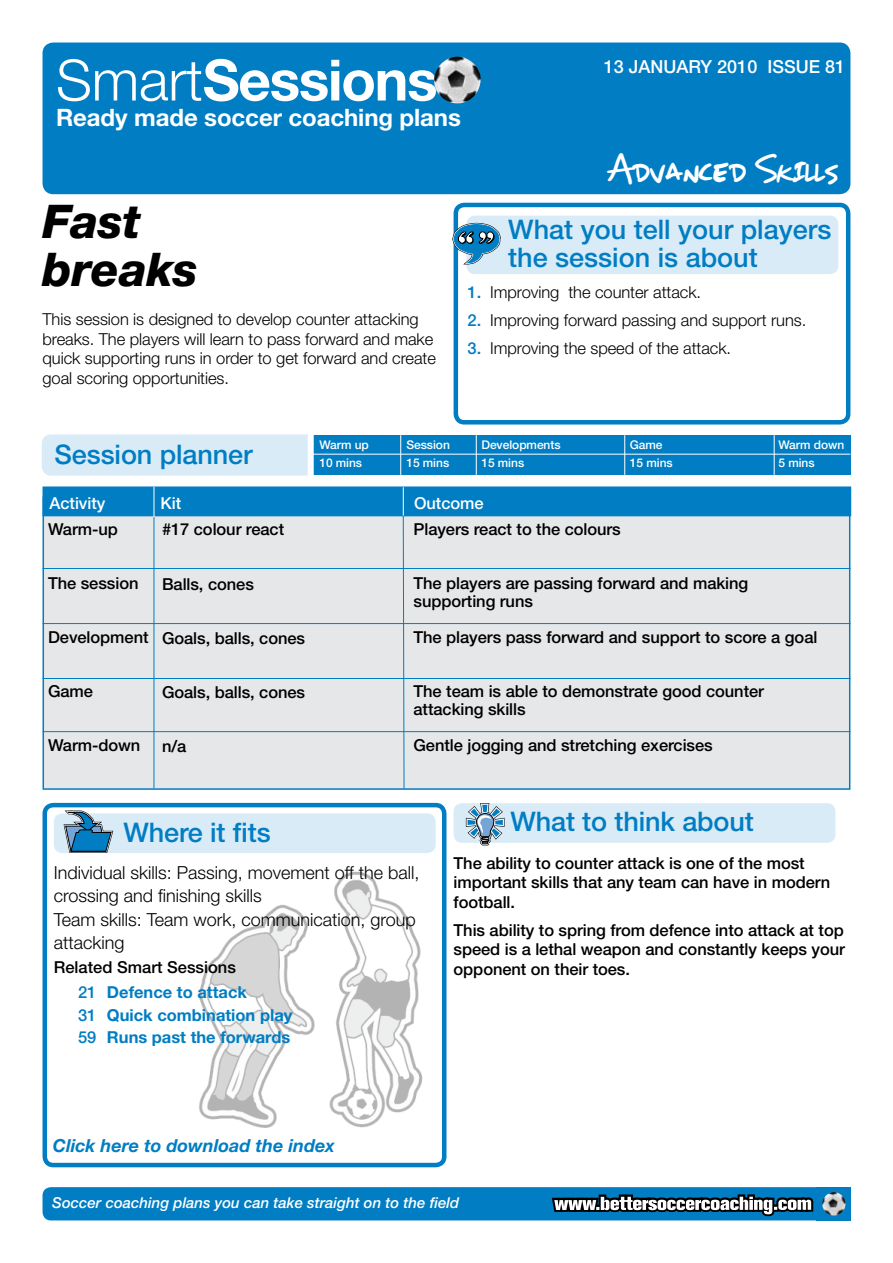
<style>
.page{position:relative;width:893px;height:1263px;background:#fff}
.page>*{position:absolute;margin:0;border:0;box-sizing:border-box;transform-origin:0 0}
.t1{font:700 57px "Helvetica Neue";letter-spacing:-.025em;color:#fff}
.t2{font:italic 800 46.5px/48px "Helvetica Neue";letter-spacing:-.005em;color:#000}
.t3{font:31.5px "mizike";color:#fff}
.t4{font:500 27px/28.5px "Helvetica Neue";color:#007dc3}
.t5{font:700 24px "Helvetica Neue";letter-spacing:-.005em;color:#fff}
.t6{font:300 18px/22.5px "Helvetica Neue";color:#000}
.t7{font:italic 700 18px "Helvetica Neue";color:#007dc3}
.t8{font:500 18px "Helvetica Neue";color:#fff}
.t9{font:500 16.5px/19.5px "Helvetica Neue";letter-spacing:-.005em;color:#000}
.t10{font:300 16.5px/19.5px "Helvetica Neue";letter-spacing:-.005em;color:#000}
.t11{font:700 16.5px/22.5px "Helvetica Neue";color:#007dc3}
.t12{font:500 16.5px "Helvetica Neue";letter-spacing:-.005em;color:#fff}
.t13{font:italic 500 15px "Helvetica Neue";color:#fff}
.t14{font:500 12px "Helvetica Neue";letter-spacing:-.005em;color:#fff}
.s1{font-weight:300}
.s2{font-weight:500;color:#007dc3}
.s3{color:#007dc3}
.s4{font-weight:700;color:#007dc3}
.s5{font-weight:500}
</style>
<div class="page">
<img style="left:199px;top:851px;width:234px;height:277px">
<div style="left:43px;top:803px;width:403px;height:364px;border:4px solid #007dc3;border-radius:9px"></div>
<div style="left:454px;top:203px;width:396px;height:221px;border:4px solid #007dc3;border-radius:9px"></div>
<div style="left:454px;top:803px;width:381px;height:40px;background:#d9ebf6;border-radius:9px"></div>
<div style="left:43px;top:496px;width:807px;height:294px;background:#e6e7e8;border:2px solid #007dc3"></div>
<div style="left:314px;top:435px;width:536px;height:40px;background:#007dc3"></div>
<div style="left:45px;top:45px;width:803px;height:147px;background:#007dc3;border-radius:9px"></div>
<div style="left:43px;top:43px;width:807px;height:151px;border:4px solid #007dc3;border-radius:9px"></div>
<div style="left:466px;top:216px;width:372px;height:58px;background:#d9ebf6;border-radius:9px"></div>
<div style="left:43px;top:435px;width:274px;height:40px;background:#d9ebf6;border-radius:9px"></div>
<div style="left:42px;top:434px;width:276px;height:42px;border:2px solid #007dc3;border-radius:9px"></div>
<div style="left:308px;top:434px;width:6px;height:45px;background:#fff"></div>
<hr style="left:312px;top:454px;width:538px;height:1px;background:#fff">
<hr style="left:624px;top:435px;width:1px;height:40px;background:#fff">
<hr style="left:774px;top:435px;width:1px;height:40px;background:#fff">
<hr style="left:154px;top:517px;width:1px;height:271px;background:#007dc3">
<hr style="left:43px;top:568px;width:807px;height:1px;background:#007dc3">
<hr style="left:43px;top:678px;width:807px;height:1px;background:#007dc3">
<hr style="left:43px;top:731px;width:807px;height:1px;background:#007dc3">
<hr style="left:476px;top:435px;width:1px;height:40px;background:#fff">
<hr style="left:400px;top:435px;width:1px;height:40px;background:#fff">
<hr style="left:43px;top:623px;width:807px;height:1px;background:#007dc3">
<div style="left:43px;top:486px;width:808px;height:30px;background:#007dc3;border:2px solid #007dc3"></div>
<hr style="left:154px;top:487px;width:1px;height:30px;background:#fff">
<svg style="left:402px;top:487px;width:3px;height:302px"></svg>
<div style="left:54px;top:813px;width:382px;height:40px;background:#d9ebf6;border-radius:9px"></div>
<div style="left:816px;top:1187px;width:34px;height:33px;background:#007dc3"></div>
<div style="left:43px;top:1187px;width:807px;height:33px;background:#007dc3;border-radius:9px"></div>
<svg style="left:552px;top:1194px;width:261px;height:22px"></svg>
<img style="left:434px;top:57px;width:47px;height:47px">
<img style="left:822px;top:1192px;width:24px;height:23px">
<svg style="left:452px;top:221px;width:49px;height:44px"></svg>
<svg style="left:62px;top:810px;width:53px;height:43px"></svg>
<svg style="left:465px;top:803px;width:40px;height:43px"></svg>
<h1 class="t1" style="left:56px;top:45px;width:383px"><span class="s1">Smart</span>Sessions</h1>
<h3 class="t5" style="left:56px;top:103px;width:406px">Ready made soccer coaching plans</h3>
<p class="t8" style="left:604px;top:56px;width:243px">13 JANUARY 2010 ISSUE 81</p>
<h3 class="t3" style="left:608px;top:152px;width:233px">Advanced Skills</h3>
<h2 class="t2" style="left:43px;top:197px;width:157px">Fast breaks</h2>
<p class="t10" style="left:43px;top:309px;width:395px">This session is designed to develop counter attacking breaks. The players will learn to pass forward and make quick supporting runs in order to get forward and create goal scoring opportunities.</p>
<h3 class="t4" style="left:508px;top:214px;width:325px">What you tell your players the session is about</h3>
<p class="t10" style="left:468px;top:282px;width:235px"><span class="s2">1.</span> Improving the counter attack.</p>
<p class="t10" style="left:468px;top:310px;width:340px"><span class="s2">2.</span> Improving forward passing and support runs.</p>
<p class="t10" style="left:468px;top:338px;width:265px"><span class="s2">3.</span> Improving the speed of the attack.</p>
<h3 class="t4" style="left:55px;top:440px;width:200px">Session planner</h3>
<p class="t14" style="left:319px;top:438px;width:51px">Warm up</p>
<p class="t14" style="left:406px;top:438px;width:45px">Session</p>
<p class="t14" style="left:481px;top:438px;width:81px">Developments</p>
<p class="t14" style="left:630px;top:438px;width:34px">Game</p>
<p class="t14" style="left:778px;top:438px;width:67px">Warm down</p>
<p class="t14" style="left:319px;top:456px;width:44px">10 mins</p>
<p class="t14" style="left:406px;top:456px;width:44px">15 mins</p>
<p class="t14" style="left:481px;top:456px;width:44px">15 mins</p>
<p class="t14" style="left:630px;top:456px;width:44px">15 mins</p>
<p class="t14" style="left:778px;top:456px;width:38px">5 mins</p>
<p class="t12" style="left:50px;top:493px;width:57px">Activity</p>
<p class="t12" style="left:161px;top:493px;width:22px">Kit</p>
<p class="t12" style="left:414px;top:493px;width:71px">Outcome</p>
<p class="t9" style="left:48px;top:519px;width:71px">Warm-up</p>
<p class="t9" style="left:48px;top:573px;width:92px">The session</p>
<p class="t9" style="left:48px;top:627px;width:102px">Development</p>
<p class="t9" style="left:48px;top:681px;width:47px">Game</p>
<p class="t9" style="left:48px;top:735px;width:94px">Warm-down</p>
<p class="t9" style="left:162px;top:520px;width:124px">#17 colour react</p>
<p class="t9" style="left:162px;top:574px;width:93px">Balls, cones</p>
<p class="t9" style="left:162px;top:628px;width:145px">Goals, balls, cones</p>
<p class="t9" style="left:162px;top:682px;width:145px">Goals, balls, cones</p>
<p class="t9" style="left:162px;top:736px;width:26px">n/a</p>
<h3 class="t4" style="left:123px;top:817px;width:149px">Where it fits</h3>
<p class="t9" style="left:413px;top:519px;width:209px">Players react to the colours</p>
<p class="t9" style="left:413px;top:574px;width:336px;line-height:18px">The players are passing forward and making supporting runs</p>
<p class="t9" style="left:413px;top:627px;width:405px">The players pass forward and support to score a goal</p>
<p class="t9" style="left:413px;top:682px;width:352px;line-height:18px">The team is able to demonstrate good counter attacking skills</p>
<p class="t9" style="left:413px;top:735px;width:301px">Gentle jogging and stretching exercises</p>
<h3 class="t4" style="left:510px;top:807px;width:245px">What to think about</h3>
<p class="t6" style="left:54px;top:861px;width:367px">Individual skills: Passing, movement off the ball, crossing and finishing skills</p>
<p class="t6" style="left:54px;top:908px;width:364px">Team skills: Team work, communication, group attacking</p>
<p class="t9" style="left:78px;top:955px;width:170px;line-height:24.6px;text-indent:-24px">Related Smart Sessions<br><span class="s3">21</span> <span class="s4">Defence to attack</span></p>
<p class="t11" style="left:78px;top:1003px;width:216px"><span class="s5">31</span> Quick combination play<br><span class="s5">59</span> Runs past the forwards</p>
<p class="t9" style="left:454px;top:853px;width:378px">The ability to counter attack is one of the most important skills that any team can have in modern football.</p>
<p class="t9" style="left:454px;top:920px;width:393px;text-align:justify">This ability to spring from defence into attack at top speed is a lethal weapon and constantly keeps your opponent on their toes.</p>
<p class="t7" style="left:53px;top:1135px;width:284px">Click here to download the index</p>
<p class="t13" style="left:52px;top:1194px;width:408px">Soccer coaching plans you can take straight on to the field</p>
</div>
